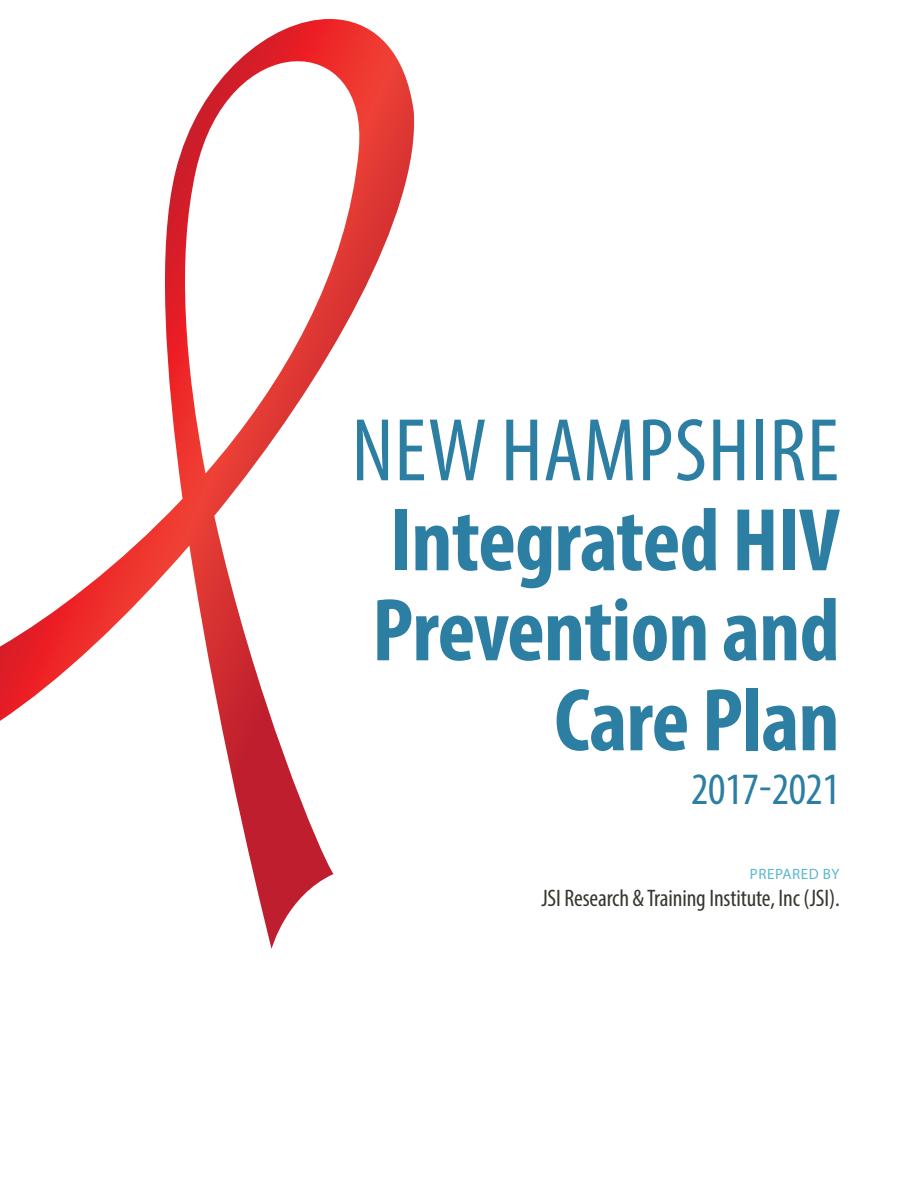
<style>
.page{position:relative;width:918px;height:1188px;background:#fff}
.page>*{position:absolute;margin:0;border:0;box-sizing:border-box;transform-origin:0 0}
.t1{font:700 condensed 90px/90px "Myriad Pro";letter-spacing:-.01em;color:#2c7ea2;text-align:right}
.t2{font:condensed 45px "Myriad Pro";letter-spacing:-.01em;color:#2c7ea2}
.t3{font:condensed 24px "Myriad Pro";letter-spacing:-.005em;color:#35382f}
.t4{font:15px "Myriad Pro";letter-spacing:.04em;color:#59b7d0}
.s1{font-weight:400}
</style>
<div class="page">
<svg style="left:0;top:19px;width:415px;height:930px"></svg>
<h1 class="t1" style="left:352px;top:403px;width:490px"><span class="s1">NEW HAMPSHIRE<br></span>Integrated HIV<br>Prevention and<br>Care Plan</h1>
<h1 class="t2" style="left:691px;top:762px;width:150px">2017-2021</h1>
<p class="t4" style="left:750px;top:865px;width:91px">PREPARED BY</p>
<p class="t3" style="left:541px;top:883px;width:300px">JSI Research &amp; Training Institute, Inc (JSI).</p>
</div>
